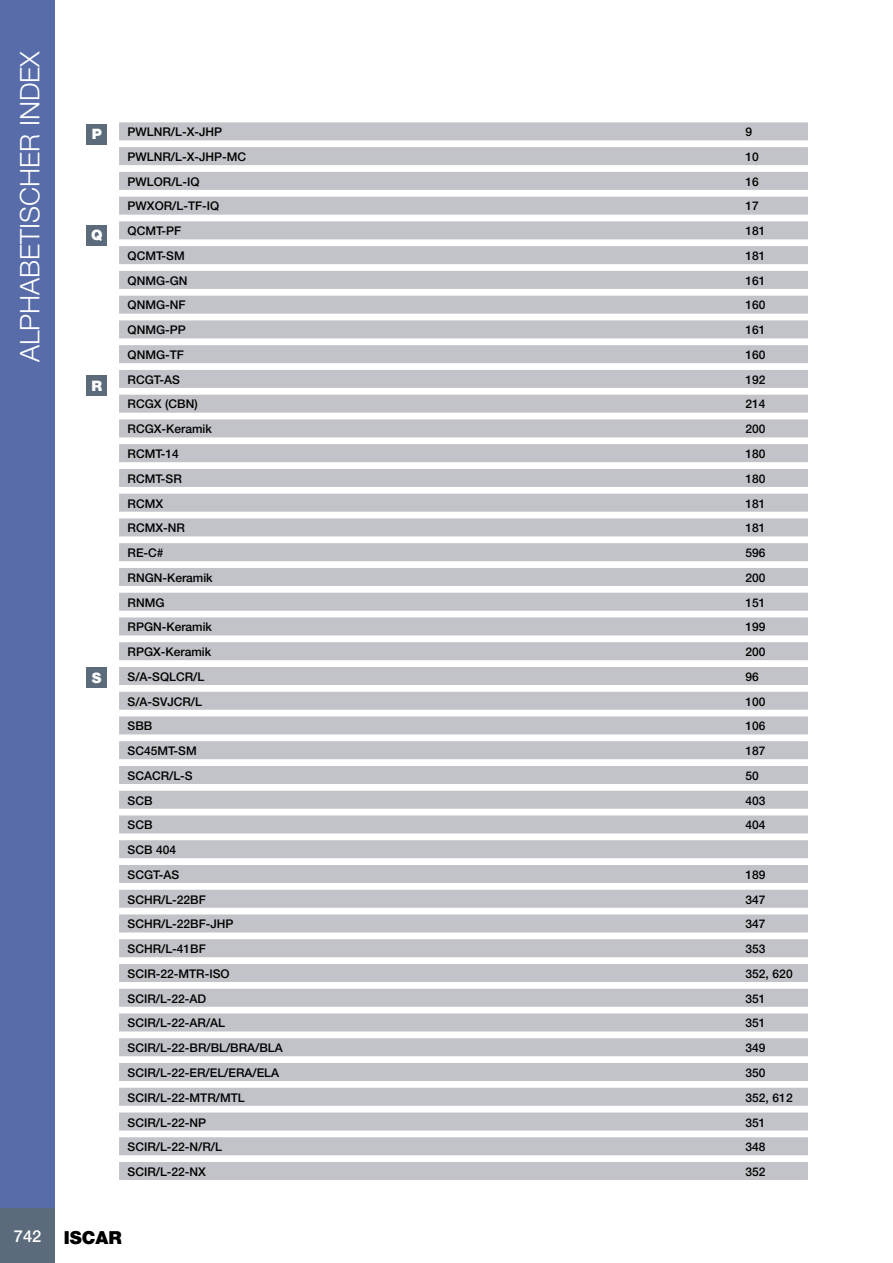
<style>
.page{position:relative;width:893px;height:1263px;background:#fff}
.page>*{position:absolute;margin:0;border:0;box-sizing:border-box;transform-origin:0 0}
.t1{font:300 27px "Helvetica Neue LT Std";color:#fff}
.t2{font:900 18px "Helvetica Neue LT Std";color:#000}
.t3{font:900 14.4px "Helvetica Neue LT Std";color:#fff}
.t4{font:500 12px/24.8px "Helvetica Neue LT Std";color:#000}
.s1{font-weight:500;font-size:16.5px;color:#fff}
</style>
<div class="page">
<div style="left:0;top:1199px;width:55px;height:64px;background:#5b6b7b"></div>
<div style="left:0;top:0;width:55px;height:1208px;background:#576ca9"></div>
<div style="left:119px;top:122px;width:689px;height:18px;background:#c1c3c9"></div>
<div style="left:119px;top:147px;width:689px;height:18px;background:#c1c3c9"></div>
<div style="left:119px;top:172px;width:689px;height:18px;background:#c1c3c9"></div>
<div style="left:119px;top:197px;width:689px;height:18px;background:#c1c3c9"></div>
<div style="left:119px;top:221px;width:689px;height:18px;background:#c1c3c9"></div>
<div style="left:119px;top:246px;width:689px;height:18px;background:#c1c3c9"></div>
<div style="left:119px;top:271px;width:689px;height:18px;background:#c1c3c9"></div>
<div style="left:119px;top:296px;width:689px;height:18px;background:#c1c3c9"></div>
<div style="left:119px;top:320px;width:689px;height:18px;background:#c1c3c9"></div>
<div style="left:119px;top:345px;width:689px;height:18px;background:#c1c3c9"></div>
<div style="left:119px;top:370px;width:689px;height:18px;background:#c1c3c9"></div>
<div style="left:119px;top:395px;width:689px;height:18px;background:#c1c3c9"></div>
<div style="left:119px;top:419px;width:689px;height:18px;background:#c1c3c9"></div>
<div style="left:119px;top:444px;width:689px;height:18px;background:#c1c3c9"></div>
<div style="left:119px;top:469px;width:689px;height:18px;background:#c1c3c9"></div>
<div style="left:119px;top:494px;width:689px;height:18px;background:#c1c3c9"></div>
<div style="left:119px;top:518px;width:689px;height:18px;background:#c1c3c9"></div>
<div style="left:119px;top:543px;width:689px;height:18px;background:#c1c3c9"></div>
<div style="left:119px;top:568px;width:689px;height:18px;background:#c1c3c9"></div>
<div style="left:119px;top:593px;width:689px;height:18px;background:#c1c3c9"></div>
<div style="left:119px;top:617px;width:689px;height:18px;background:#c1c3c9"></div>
<div style="left:119px;top:642px;width:689px;height:18px;background:#c1c3c9"></div>
<div style="left:119px;top:667px;width:689px;height:18px;background:#c1c3c9"></div>
<div style="left:119px;top:692px;width:689px;height:18px;background:#c1c3c9"></div>
<div style="left:119px;top:716px;width:689px;height:18px;background:#c1c3c9"></div>
<div style="left:119px;top:741px;width:689px;height:18px;background:#c1c3c9"></div>
<div style="left:119px;top:766px;width:689px;height:18px;background:#c1c3c9"></div>
<div style="left:119px;top:791px;width:689px;height:18px;background:#c1c3c9"></div>
<div style="left:119px;top:815px;width:689px;height:18px;background:#c1c3c9"></div>
<div style="left:119px;top:840px;width:689px;height:18px;background:#c1c3c9"></div>
<div style="left:119px;top:865px;width:689px;height:18px;background:#c1c3c9"></div>
<div style="left:119px;top:890px;width:689px;height:18px;background:#c1c3c9"></div>
<div style="left:119px;top:914px;width:689px;height:18px;background:#c1c3c9"></div>
<div style="left:119px;top:939px;width:689px;height:18px;background:#c1c3c9"></div>
<div style="left:119px;top:964px;width:689px;height:18px;background:#c1c3c9"></div>
<div style="left:119px;top:989px;width:689px;height:18px;background:#c1c3c9"></div>
<div style="left:119px;top:1013px;width:689px;height:18px;background:#c1c3c9"></div>
<div style="left:119px;top:1038px;width:689px;height:18px;background:#c1c3c9"></div>
<div style="left:119px;top:1063px;width:689px;height:18px;background:#c1c3c9"></div>
<div style="left:119px;top:1088px;width:689px;height:18px;background:#c1c3c9"></div>
<div style="left:119px;top:1112px;width:689px;height:18px;background:#c1c3c9"></div>
<div style="left:119px;top:1137px;width:689px;height:18px;background:#c1c3c9"></div>
<div style="left:119px;top:1162px;width:689px;height:18px;background:#c1c3c9"></div>
<div style="left:87px;top:124px;width:20px;height:20px;background:#5b6b7b"></div>
<div style="left:87px;top:225px;width:20px;height:20px;background:#5b6b7b"></div>
<div style="left:87px;top:376px;width:20px;height:20px;background:#5b6b7b"></div>
<div style="left:87px;top:668px;width:20px;height:20px;background:#5b6b7b"></div>
<h1 class="t1" style="left:13px;top:362px;width:313px;rotate:-90deg">ALPHABETISCHER INDEX</h1>
<p class="t3" style="left:92px;top:126px;width:12px">P</p>
<p class="t3" style="left:91px;top:227px;width:13px">Q</p>
<p class="t3" style="left:91px;top:377px;width:12px">R</p>
<p class="t3" style="left:92px;top:669px;width:11px">S</p>
<p class="t4" style="left:128px;top:119px;width:96px">PWLNR/L-X-JHP</p>
<p class="t4" style="left:746px;top:119px;width:8px">9</p>
<p class="t4" style="left:128px;top:144px;width:120px">PWLNR/L-X-JHP-MC</p>
<p class="t4" style="left:746px;top:144px;width:15px">10</p>
<p class="t4" style="left:128px;top:169px;width:74px">PWLOR/L-IQ</p>
<p class="t4" style="left:746px;top:169px;width:15px">16</p>
<p class="t4" style="left:128px;top:194px;width:93px">PWXOR/L-TF-IQ</p>
<p class="t4" style="left:746px;top:194px;width:15px">17</p>
<p class="t4" style="left:128px;top:218px;width:55px">QCMT-PF</p>
<p class="t4" style="left:746px;top:218px;width:22px">181</p>
<p class="t4" style="left:128px;top:243px;width:59px">QCMT-SM</p>
<p class="t4" style="left:746px;top:243px;width:22px">181</p>
<p class="t4" style="left:128px;top:268px;width:61px">QNMG-GN</p>
<p class="t4" style="left:746px;top:268px;width:22px">161</p>
<p class="t4" style="left:128px;top:293px;width:60px">QNMG-NF</p>
<p class="t4" style="left:746px;top:293px;width:22px">160</p>
<p class="t4" style="left:128px;top:317px;width:60px">QNMG-PP</p>
<p class="t4" style="left:746px;top:317px;width:22px">161</p>
<p class="t4" style="left:128px;top:342px;width:58px">QNMG-TF</p>
<p class="t4" style="left:746px;top:342px;width:22px">160</p>
<p class="t4" style="left:128px;top:367px;width:54px">RCGT-AS</p>
<p class="t4" style="left:746px;top:367px;width:22px">192</p>
<p class="t4" style="left:128px;top:392px;width:72px">RCGX (CBN)</p>
<p class="t4" style="left:746px;top:392px;width:22px">214</p>
<p class="t4" style="left:128px;top:416px;width:86px">RCGX-Keramik</p>
<p class="t4" style="left:746px;top:416px;width:22px">200</p>
<p class="t4" style="left:128px;top:441px;width:53px">RCMT-14</p>
<p class="t4" style="left:746px;top:441px;width:22px">180</p>
<p class="t4" style="left:128px;top:466px;width:56px">RCMT-SR</p>
<p class="t4" style="left:746px;top:466px;width:22px">180</p>
<p class="t4" style="left:128px;top:491px;width:37px">RCMX</p>
<p class="t4" style="left:746px;top:491px;width:22px">181</p>
<p class="t4" style="left:128px;top:515px;width:59px">RCMX-NR</p>
<p class="t4" style="left:746px;top:515px;width:22px">181</p>
<p class="t4" style="left:128px;top:540px;width:38px">RE-C#</p>
<p class="t4" style="left:746px;top:540px;width:22px">596</p>
<p class="t4" style="left:128px;top:565px;width:87px">RNGN-Keramik</p>
<p class="t4" style="left:746px;top:565px;width:22px">200</p>
<p class="t4" style="left:128px;top:590px;width:38px">RNMG</p>
<p class="t4" style="left:746px;top:590px;width:22px">151</p>
<p class="t4" style="left:128px;top:614px;width:86px">RPGN-Keramik</p>
<p class="t4" style="left:746px;top:614px;width:22px">199</p>
<p class="t4" style="left:128px;top:639px;width:85px">RPGX-Keramik</p>
<p class="t4" style="left:746px;top:639px;width:22px">200</p>
<p class="t4" style="left:128px;top:664px;width:78px">S/A-SQLCR/L</p>
<p class="t4" style="left:746px;top:664px;width:15px">96</p>
<p class="t4" style="left:128px;top:689px;width:76px">S/A-SVJCR/L</p>
<p class="t4" style="left:746px;top:689px;width:22px">100</p>
<p class="t4" style="left:128px;top:714px;width:26px">SBB</p>
<p class="t4" style="left:746px;top:714px;width:22px">106</p>
<p class="t4" style="left:128px;top:738px;width:71px">SC45MT-SM</p>
<p class="t4" style="left:746px;top:738px;width:22px">187</p>
<p class="t4" style="left:128px;top:763px;width:67px">SCACR/L-S</p>
<p class="t4" style="left:746px;top:763px;width:15px">50</p>
<p class="t4" style="left:128px;top:788px;width:26px">SCB</p>
<p class="t4" style="left:746px;top:788px;width:22px">403</p>
<p class="t4" style="left:128px;top:813px;width:26px">SCB</p>
<p class="t4" style="left:746px;top:813px;width:22px">404</p>
<p class="t4" style="left:128px;top:837px;width:53px">SCB 404<br>SCGT-AS</p>
<p class="t4" style="left:746px;top:862px;width:22px">189</p>
<p class="t4" style="left:128px;top:887px;width:80px">SCHR/L-22BF</p>
<p class="t4" style="left:746px;top:887px;width:22px">347</p>
<p class="t4" style="left:128px;top:912px;width:108px">SCHR/L-22BF-JHP</p>
<p class="t4" style="left:746px;top:912px;width:22px">347</p>
<p class="t4" style="left:128px;top:936px;width:80px">SCHR/L-41BF</p>
<p class="t4" style="left:746px;top:936px;width:22px">353</p>
<p class="t4" style="left:128px;top:961px;width:104px">SCIR-22-MTR-ISO</p>
<p class="t4" style="left:746px;top:961px;width:49px">352, 620</p>
<p class="t4" style="left:128px;top:986px;width:80px">SCIR/L-22-AD</p>
<p class="t4" style="left:746px;top:986px;width:22px">351</p>
<p class="t4" style="left:128px;top:1011px;width:99px">SCIR/L-22-AR/AL</p>
<p class="t4" style="left:746px;top:1011px;width:22px">351</p>
<p class="t4" style="left:128px;top:1035px;width:157px">SCIR/L-22-BR/BL/BRA/BLA</p>
<p class="t4" style="left:746px;top:1035px;width:22px">349</p>
<p class="t4" style="left:128px;top:1060px;width:153px">SCIR/L-22-ER/EL/ERA/ELA</p>
<p class="t4" style="left:746px;top:1060px;width:22px">350</p>
<p class="t4" style="left:128px;top:1085px;width:119px">SCIR/L-22-MTR/MTL</p>
<p class="t4" style="left:746px;top:1085px;width:49px">352, 612</p>
<p class="t4" style="left:128px;top:1110px;width:80px">SCIR/L-22-NP</p>
<p class="t4" style="left:746px;top:1110px;width:22px">351</p>
<p class="t4" style="left:128px;top:1134px;width:96px">SCIR/L-22-N/R/L</p>
<p class="t4" style="left:746px;top:1134px;width:22px">348</p>
<p class="t4" style="left:128px;top:1159px;width:80px">SCIR/L-22-NX</p>
<p class="t4" style="left:746px;top:1159px;width:22px">352</p>
<h2 class="t2" style="left:14px;top:1227px;width:109px"><span class="s1">742</span> ISCAR</h2>
</div>
